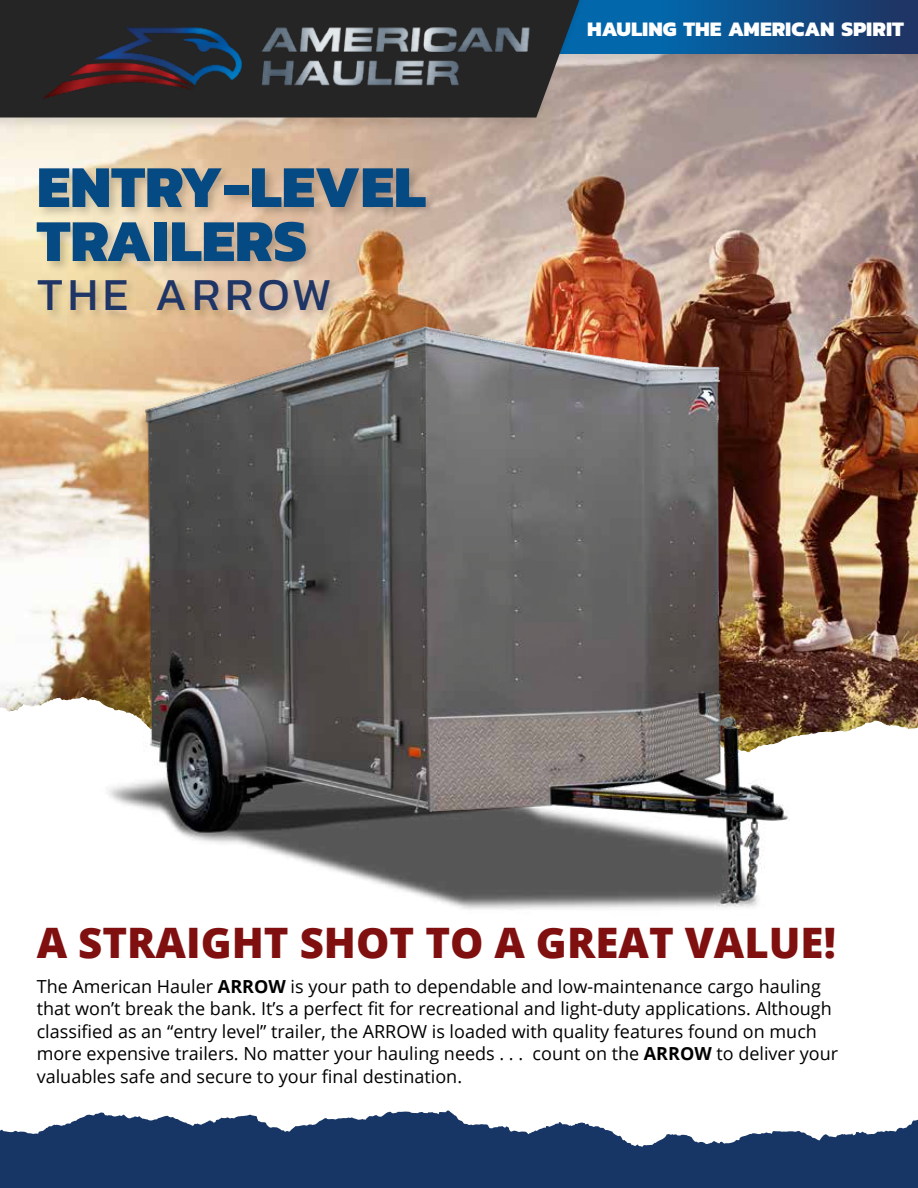
<style>
.page{position:relative;width:918px;height:1188px;background:#fff}
.page>*{position:absolute;margin:0;border:0;box-sizing:border-box;transform-origin:0 0}
.t1{font:800 60px/54px "Kanit";color:#064a84}
.t2{font:46.5px "Kanit";letter-spacing:.1em;color:#1e3565}
.t3{font:800 42px "Open Sans";color:#801010}
.t4{font:800 21px "Kanit";color:#fff}
.t5{font:18px/22.5px "Open Sans";color:#000}
.s1{font-weight:700}
</style>
<div class="page">
<img style="left:0;top:68px;width:918px;height:593px">
<div style="left:34px;top:165px;width:404px;height:109px;background:#000;opacity:.2"></div>
<div style="left:35px;top:277px;width:306px;height:46px;background:#000;opacity:.2"></div>
<img style="left:0;top:675px;width:918px;height:54px">
<svg style="left:0;top:1110px;width:918px;height:78px;fill:#173565"></svg>
<div style="left:519px;top:0;width:399px;height:68px;background:#000;opacity:.1"></div>
<svg style="left:588px;top:0;width:330px;height:54px"></svg>
<div style="left:0;top:0;width:588px;height:131px;background:#000;opacity:.1"></div>
<svg style="left:0;top:0;width:579px;height:118px;fill:#252525"></svg>
<img style="left:23px;top:15px;width:521px;height:95px">
<img style="left:50px;top:261px;width:817px;height:649px">
<h1 class="t1" style="left:37px;top:158px;width:390px">ENTRY-LEVEL<br>TRAILERS</h1>
<h2 class="t2" style="left:37px;top:261px;width:297px">THE ARROW</h2>
<p class="t4" style="left:587px;top:12px;width:318px">HAULING THE AMERICAN SPIRIT</p>
<h3 class="t3" style="left:37px;top:910px;width:801px">A STRAIGHT SHOT TO A GREAT VALUE!</h3>
<p class="t5" style="left:37px;top:974px;width:803px">The American Hauler <span class="s1">ARROW</span> is your path to dependable and low-maintenance cargo hauling that won’t break the bank. It’s a perfect fit for recreational and light-duty applications. Although classified as an “entry level” trailer, the ARROW is loaded with quality features found on much more expensive trailers. No matter your hauling needs . . . count on the <span class="s1">ARROW</span> to deliver your valuables safe and secure to your final destination.</p>
</div>
